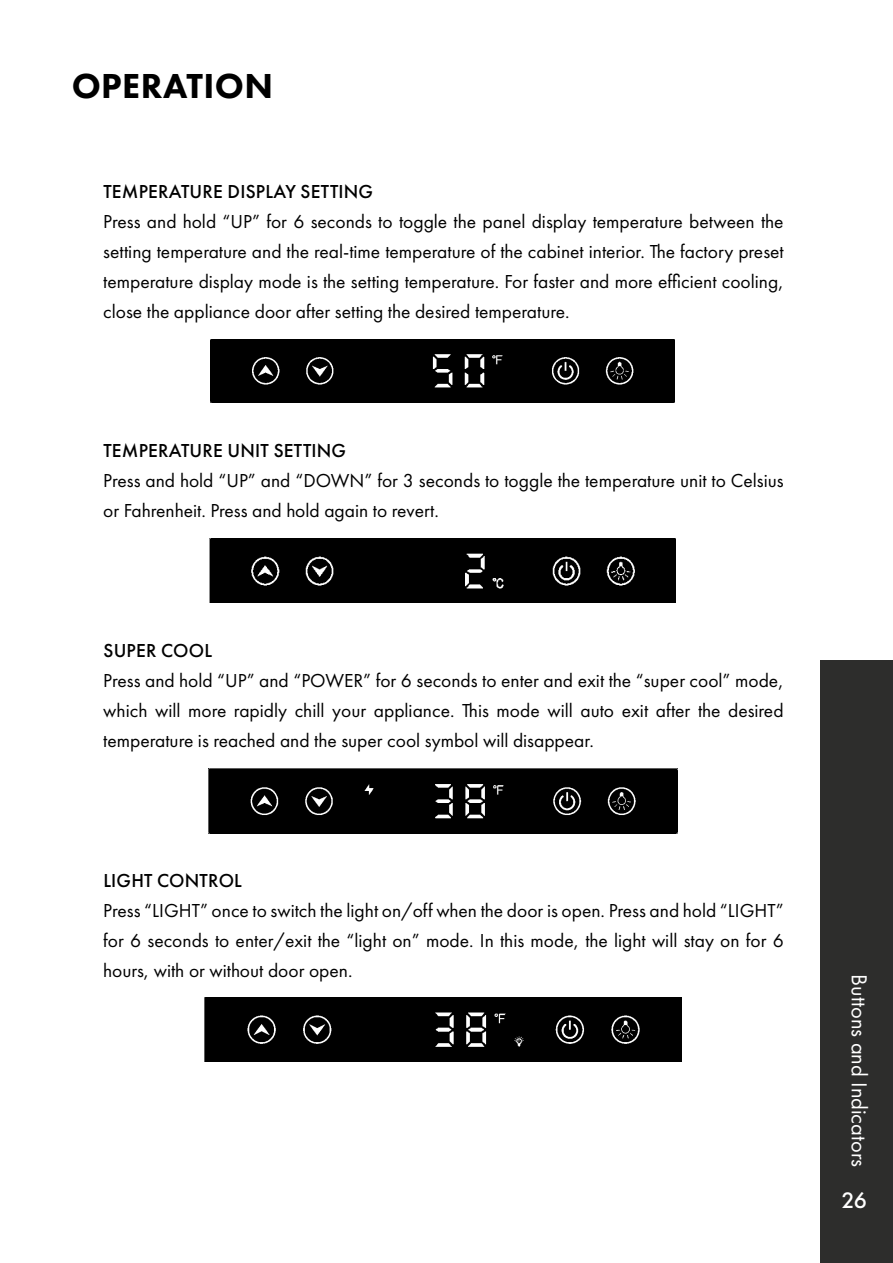
<style>
.page{position:relative;width:893px;height:1263px;background:#fff}
.page>*{position:absolute;margin:0;border:0;box-sizing:border-box;transform-origin:0 0}
.t1{font:800 36px "Futura PT";letter-spacing:.01em;color:#000}
.t2{font:500 23.25px "Futura PT";color:#fff}
.t3{font:22.5px "Futura PT";color:#fff}
.t4{font:19.5px/30px "Futura PT";color:#000;text-align:justify}
.t5{font:500 19.5px "Futura PT";letter-spacing:.01em;color:#000}
.t6{font:14.7px "Futura PT";color:#000}
</style>
<div class="page">
<div style="left:820px;top:659px;width:73px;height:604px;background:#2d2d2c"></div>
<div style="left:211px;top:339px;width:464px;height:64px;background:#000"></div>
<div style="left:210px;top:539px;width:465px;height:63px;background:#000"></div>
<img style="left:208px;top:768px;width:470px;height:65px">
<img style="left:204px;top:997px;width:477px;height:64px">
<h1 class="t1" style="left:72px;top:64px;width:203px">OPERATION</h1>
<p class="t5" style="left:103px;top:179px;width:271px">TEMPERATURE DISPLAY SETTING</p>
<p class="t4" style="left:103px;top:206px;width:682px">Press and hold “UP” for 6 seconds to toggle the panel display temperature between the setting temperature and the real-time temperature of the cabinet interior. The factory preset temperature display mode is the setting temperature. For faster and more efficient cooling, close the appliance door after setting the desired temperature.</p>
<p class="t6" style="left:409px;top:242px;width:68px">Lower Zone</p>
<p class="t5" style="left:103px;top:439px;width:244px">TEMPERATURE UNIT SETTING</p>
<p class="t4" style="left:103px;top:466px;width:682px">Press and hold “UP” and “DOWN” for 3 seconds to toggle the temperature unit to Celsius or Fahrenheit. Press and hold again to revert.</p>
<p class="t5" style="left:103px;top:639px;width:110px">SUPER COOL</p>
<p class="t4" style="left:103px;top:666px;width:682px">Press and hold “UP” and “POWER” for 6 seconds to enter and exit the “super cool” mode, which will more rapidly chill your appliance. This mode will auto exit after the desired temperature is reached and the super cool symbol will disappear.</p>
<p class="t5" style="left:103px;top:869px;width:140px">LIGHT CONTROL</p>
<p class="t4" style="left:103px;top:895px;width:682px">Press “LIGHT” once to switch the light on/off when the door is open. Press and hold “LIGHT” for 6 seconds to enter/exit the “light on” mode. In this mode, the light will stay on for 6 hours, with or without door open.</p>
<p class="t3" style="left:872px;top:974px;width:194px;rotate:90deg">Buttons and Indicators</p>
<p class="t2" style="left:842px;top:1186px;width:27px">26</p>
</div>
